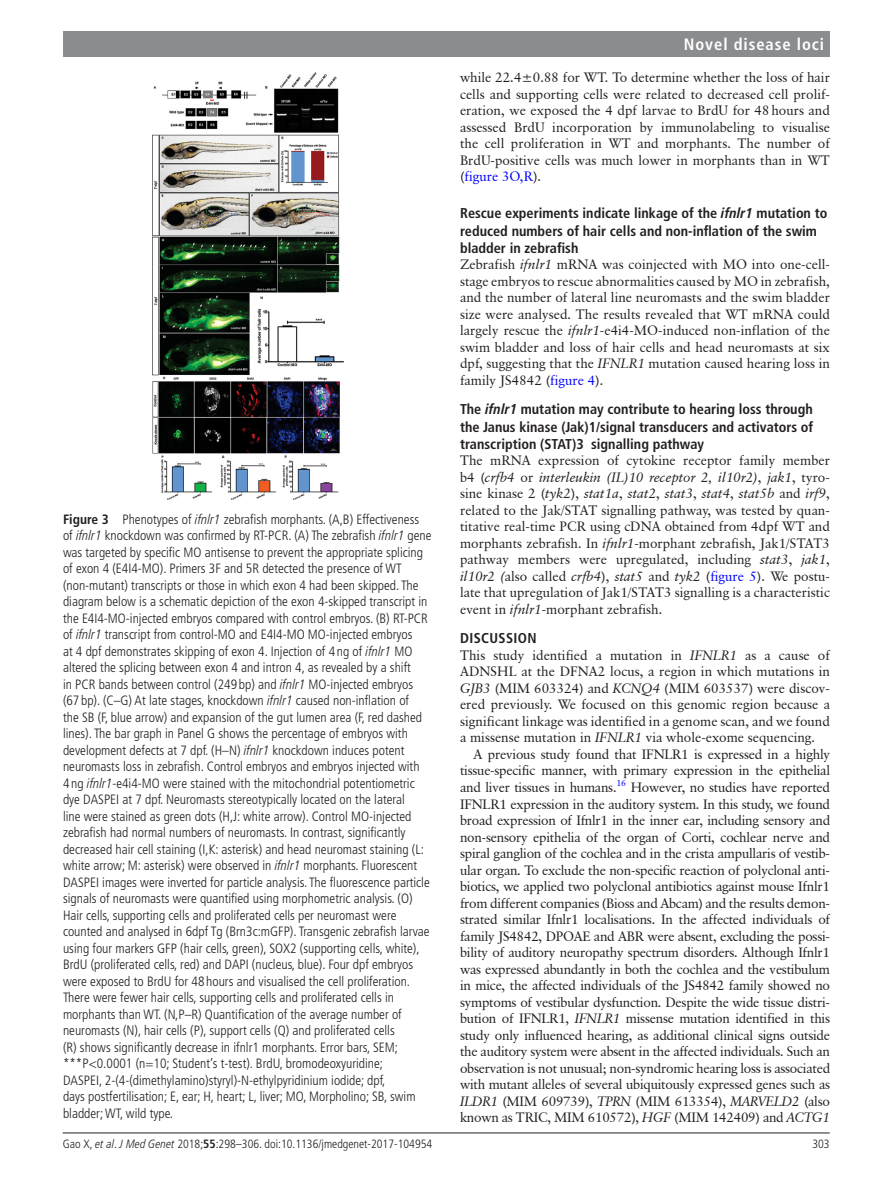
<style>
.page{position:relative;width:893px;height:1191px;background:#fff}
.page>*{position:absolute;margin:0;border:0;box-sizing:border-box;transform-origin:0 0}
.t1{font:700 condensed 16.5px "Frutiger LT Pro";letter-spacing:.055em;color:#fff}
.t2{font:700 condensed 14.25px/17.2px "Frutiger LT Pro";color:#231f20}
.t3{font:13.5px/16.5px "Classical Garamond BT";color:#231f20;text-align:justify}
.t4{font:300 condensed 13.5px/16.5px "Frutiger LT Pro";color:#231f20}
.t5{font:300 condensed 12px "Frutiger LT Pro";color:#231f20}
.s1{font-weight:700}
.s2{font-style:italic}
.s3{color:#00f}
</style>
<div class="page">
<hr style="left:63px;top:1132px;width:767px;height:1px;background:#231f20">
<div style="left:63px;top:31px;width:767px;height:25px;background:#8a8c8e"></div>
<img style="left:153px;top:72px;width:190px;height:427px">
<p class="t4" style="left:63px;top:511px;width:370px"><span class="s1">Figure 3</span> Phenotypes of <span class="s2">ifnlr1</span> zebrafish morphants. (A,B) Effectiveness of <span class="s2">ifnlr1</span> knockdown was confirmed by RT-PCR . (A) The zebrafish <span class="s2">ifnlr1</span> gene was targeted by specific MO antisense to prevent the appropriate splicing of exon 4 (E4I4-MO). Primers 3F and 5R detected the presence of WT (non-mutant) transcripts or those in which exon 4 had been skipped. The diagram below is a schematic depiction of the exon 4-skipped transcript in the E4I4-MO-injected embryos compared with control embryos. (B) RT-PCR of <span class="s2">ifnlr1</span> transcript from control-MO and E4I4-MO MO-injected embryos<br>at 4 dpf demonstrates skipping of exon 4. I njection of 4 ng of <span class="s2">ifnlr1</span> MO altered the splicing between exon 4 and intron 4, as revealed by a shift<br>in PCR bands between control (249 bp) and <span class="s2">ifnlr1</span> MO-injected embryos (67 bp). (C–G) At late stages, knockdown <span class="s2">ifnlr1</span> caused non-inflation of<br>the SB (F, blue arrow) and expansion of the gut lumen area (F, red dashed lines). The bar graph in Panel G shows the percentage of embryos with development defects at 7 dpf. (H–N) <span class="s2">ifnlr1</span> knockdown induces potent neuromasts loss in zebrafish. Control embryos and embryos injected with<br>4 ng <span class="s2">ifnlr1</span>-e4i4-MO were stained with the mitochondrial potentiometric dye DASPEI at 7 dpf. N euromasts stereotypically located on the lateral<br>line were stained as green dots (H,J: white arrow). Control MO-injected zebrafish had normal numbers of neuromasts. I n contrast, significantly decreased hair cell staining (I,K: asterisk) and head neuromast staining (L: white arrow; M: asterisk) were observed in <span class="s2">ifnlr1</span> morphants. Fluorescent DASPEI images were inverted for particle analysis. The fluorescence particle signals of neuromasts were quantified using morphometric analysis. (O)<br>Hair cells, supporting cells and proliferated cells per neuromast were counted and analysed in 6dpf Tg (Brn3c:mGFP). Transgenic zebrafish larvae using four markers GFP (hair cells, green), SOX2 (supporting cells, white), BrdU (proliferated cells, red) and DAPI (nucleus, blue). Four dpf embryos were exposed to BrdU for 48 hours and visualised the cell proliferation.<br>There were fewer hair cells, supporting cells and proliferated cells in morphants than WT. (N,P–R) Quantification of the average number of neuromasts (N), hair cells (P), support cells (Q) and proliferated cells<br>(R) shows significantly decrease in ifnlr1 morphants. Error bars, SEM; ***P&lt;0.0001 (n=10; Student’s t-test). BrdU, bromodeoxyuridine;<br>DASPEI, 2-(4-(dimethylamino)styryl)-N -ethylpyridinium iodide; dpf,<br>days postfertilisation; E, ear; H, heart; L, liver; MO, Morpholino; SB, swim bladder; WT, wild type.</p>
<p class="t1" style="left:684px;top:34px;width:142px">Novel disease loci</p>
<p class="t3" style="left:460px;top:69px;width:371px">while 22.4±0.88 for WT. To determine whether the loss of hair cells and supporting cells were related to decreased cell prolif&shy;eration, we exposed the 4 dpf larvae to BrdU for 48hours and assessed BrdU incorporation by immunolabeling to visualise the cell proliferation in WT and morphants. The number of BrdU-positive cells was much lower in morphants than in WT (<span class="s3">figure 3O,R</span>).</p>
<p class="t2" style="left:460px;top:205px;width:369px">Rescue experiments indicate linkage of the <span class="s2">ifnlr1</span> mutation to reduced numbers of hair cells and non-inflation of the swim bladder in zebrafish</p>
<p class="t3" style="left:460px;top:256px;width:371px">Zebrafish <span class="s2">ifnlr1</span> mRNA was coinjected with MO into one-cell&shy;stage embryos to rescue abnormalities caused by MO in zebrafish, and the number of lateral line neuromasts and the swim bladder size were analysed. The results revealed that WT mRNA could largely rescue the <span class="s2">ifnlr1</span>-e4i4-MO-induced non-inflation of the swim bladder and loss of hair cells and head neuromasts at six dpf, suggesting that the <span class="s2">IFNLR1</span> mutation caused hearing loss in family JS4842 (<span class="s3">figure 4</span>).</p>
<p class="t2" style="left:460px;top:401px;width:355px;text-align:justify">The <span class="s2">ifnlr1</span> mutation may contribute to hearing loss through the Janus kinase (Jak)1/signal transducers and activators of transcription (STAT)3 signalling pathway</p>
<p class="t3" style="left:460px;top:452px;width:371px">The mRNA expression of cytokine receptor family member b4 (<span class="s2">crfb4</span> or <span class="s2">interleukin (IL)10 receptor 2, il10r2)</span>, <span class="s2">jak1</span>, tyro&shy;sine kinase 2 (<span class="s2">tyk2</span>), <span class="s2">stat1a</span>, <span class="s2">stat2</span>, <span class="s2">stat3</span>, <span class="s2">stat4</span>, <span class="s2">stat5b</span> and <span class="s2">irf9</span>, related to the Jak/STAT signalling pathway, was tested by quan&shy;titative real-time PCR using cDNA obtained from 4dpf WT and morphants zebrafish. In <span class="s2">ifnlr1</span>-morphant zebrafish, Jak1/STAT3 pathway members were upregulated, including <span class="s2">stat3</span>, <span class="s2">jak1</span>, <span class="s2">il10r2 (</span>also called <span class="s2">crfb4</span>), <span class="s2">stat5</span> and <span class="s2">tyk2</span> (<span class="s3">figure 5</span>). We postu&shy;late that upregulation of Jak1/STAT3 signalling is a characteristic event in <span class="s2">ifnlr1</span>-morphant zebrafish.</p>
<p class="t2" style="left:460px;top:630px;width:62px">Discussion</p>
<p class="t3" style="left:460px;top:647px;width:371px">This study identified a mutation in <span class="s2">IFNLR1</span> as a cause of ADNSHL at the DFNA2 locus, a region in which mutations in <span class="s2">GJB3</span> (MIM 603324) and <span class="s2">KCNQ4</span> (MIM 603537) were discov&shy;ered previously. We focused on this genomic region because a significant linkage was identified in a genome scan, and we found a missense mutation in <span class="s2">IFNLR1</span> via whole-exome sequencing.</p>
<p class="t3" style="left:460px;top:746px;width:372px;text-indent:14px">A previous study found that IFNLR1 is expressed in a highly tissue-specific manner, with primary expression in the epithelial and liver tissues in humans.<sup>16</sup> However, no studies have reported IFNLR1 expression in the auditory system. In this study, we found broad expression of Ifnlr1 in the inner ear, including sensory and non-sensory epithelia of the organ of Corti, cochlear nerve and spiral ganglion of the cochlea and in the crista ampullaris of vestib&shy;ular organ. To exclude the non-specific reaction of polyclonal anti&shy;biotics, we applied two polyclonal antibiotics against mouse Ifnlr1 from different companies (Bioss and Abcam) and the results demon&shy;strated similar Ifnlr1 localisations. In the affected individuals of family JS4842, DPOAE and ABR were absent, excluding the possi&shy;bility of auditory neuropathy spectrum disorders. Although Ifnlr1 was expressed abundantly in both the cochlea and the vestibulum in mice, the affected individuals of the JS4842 family showed no symptoms of vestibular dysfunction. Despite the wide tissue distri&shy;bution of IFNLR1, <span class="s2">IFNLR1</span> missense mutation identified in this study only influenced hearing, as additional clinical signs outside the auditory system were absent in the affected individuals. Such an observation is not unusual; non-syndromic hearing loss is associated with mutant alleles of several ubiquitously expressed genes such as <span class="s2">ILDR1</span> (MIM 609739), <span class="s2">TPRN</span> (MIM 613354), <span class="s2">MARVELD2</span> (also known as TRIC, MIM 610572), <span class="s2">HGF</span> (MIM 142409) and <span class="s2">ACTG1</span></p>
<p class="t5" style="left:63px;top:1136px;width:371px">Gao X, <span class="s2">et al</span>. <span class="s2">J Med Genet</span> 2018;<span class="s1">55</span>:298–306. doi:10.1136/jmedgenet-2017-104954</p>
<p class="t5" style="left:812px;top:1136px;width:19px">303</p>
</div>
